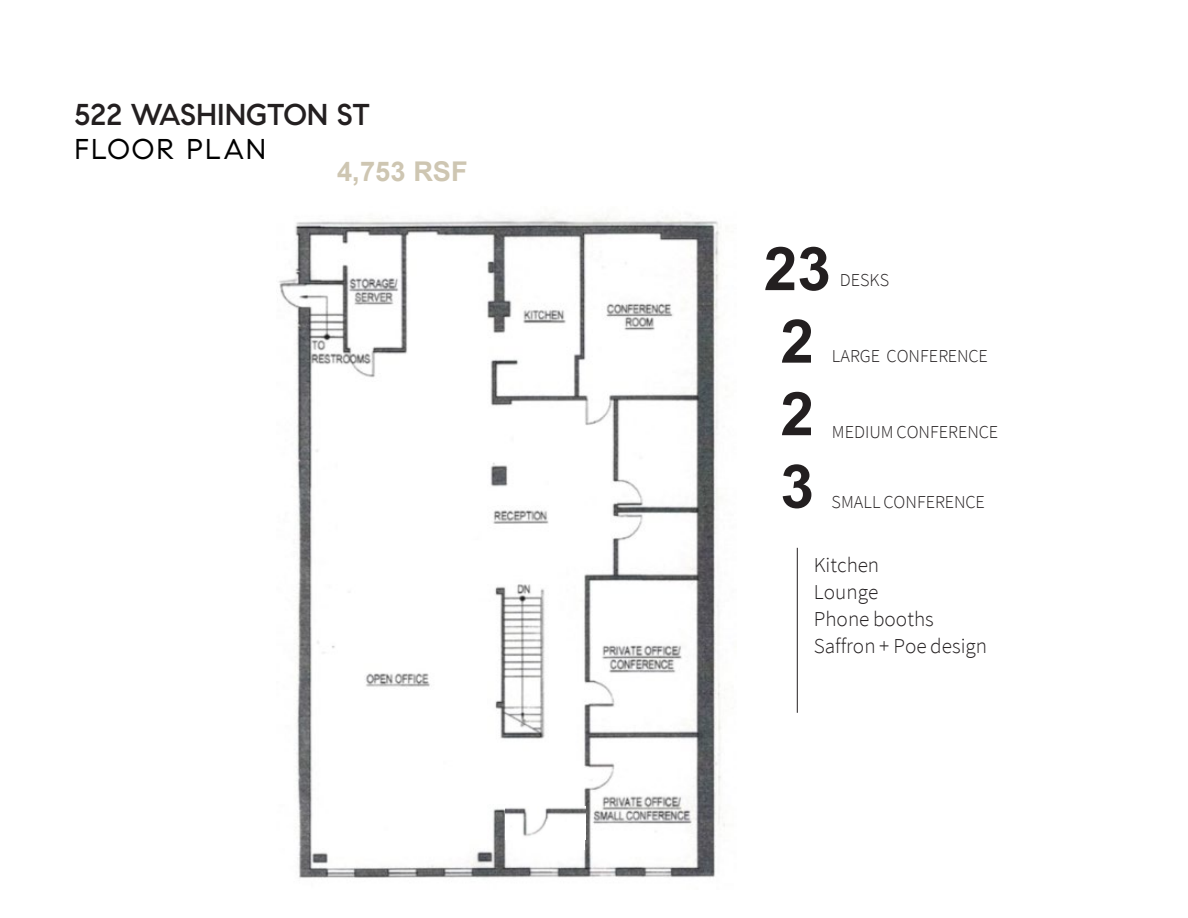
<style>
.page{position:relative;width:1188px;height:918px;background:#fff}
.page>*{position:absolute;margin:0;border:0;box-sizing:border-box;transform-origin:0 0}
.t1{font:700 90.75px "Arial";color:#231f20}
.t2{font:700 60.45px/72.6px "Arial";color:#231f20}
.t3{font:500 30px "Compass Sans";color:#231f20}
.t4{font:28.5px "Compass Sans";letter-spacing:.07em;color:#000}
.t5{font:700 27.15px "Arial";color:#cec6b2}
.t6{font:300 21.15px/26.8px "Source Sans Pro";color:#231f20}
.t7{font:300 18.15px "Source Sans Pro";color:#231f20}
</style>
<div class="page">
<img style="left:279px;top:215px;width:446px;height:663px">
<hr style="left:797px;top:548px;width:1px;height:165px;background:#231f20">
<img style="left:506px;top:806px;width:79px;height:34px">
<div style="left:546px;top:823px;width:39px;height:27px;background:#fff"></div>
<p class="t1" style="left:284px;top:33px;width:52px">2</p>
<p class="t3" style="left:74px;top:96px;width:297px">522 WASHINGTON ST</p>
<p class="t4" style="left:74px;top:132px;width:193px">FLOOR PLAN</p>
<p class="t5" style="left:337px;top:152px;width:132px">4,753 RSF</p>
<p class="t2" style="left:764px;top:233px;width:69px">23<br>2<br>2<br>3</p>
<p class="t7" style="left:840px;top:269px;width:51px">DESKS</p>
<p class="t7" style="left:832px;top:345px;width:158px">LARGE CONFERENCE</p>
<p class="t7" style="left:832px;top:421px;width:168px">MEDIUM CONFERENCE</p>
<p class="t7" style="left:832px;top:491px;width:155px">SMALL CONFERENCE</p>
<p class="t6" style="left:814px;top:552px;width:175px">Kitchen<br>Lounge<br>Phone booths<br>Saffron + Poe design</p>
</div>
